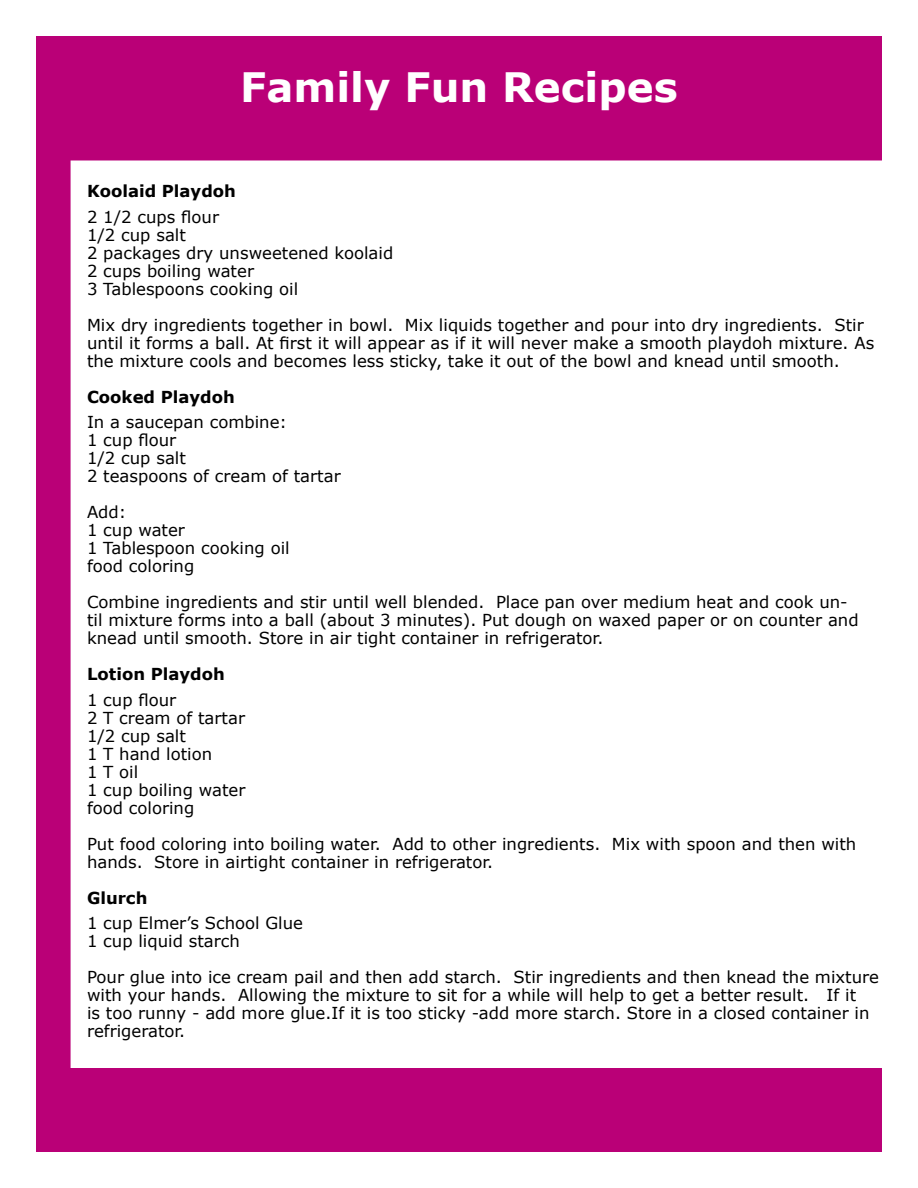
<style>
.page{position:relative;width:918px;height:1188px;background:#fff}
.page>*{position:absolute;margin:0;border:0;box-sizing:border-box;transform-origin:0 0}
.t1{font:700 40.5px "Verdana";color:#fff}
.t2{font:16.5px/18px "Verdana";color:#000}
.t3{font:700 16.5px "Verdana";color:#000}
</style>
<div class="page">
<div style="left:37px;top:37px;width:844px;height:1114px;background:#ba0077"></div>
<div style="left:71px;top:161px;width:845px;height:906px;background:#fff"></div>
<p class="t1" style="left:240px;top:62px;width:439px">Family Fun Recipes</p>
<p class="t3" style="left:87px;top:181px;width:150px">Koolaid Playdoh</p>
<p class="t2" style="left:87px;top:207px;width:134px">2 1/2 cups flour</p>
<p class="t2" style="left:87px;top:225px;width:100px">1/2 cup salt</p>
<p class="t2" style="left:87px;top:243px;width:308px">2 packages dry unsweetened koolaid</p>
<p class="t2" style="left:87px;top:261px;width:169px">2 cups boiling water</p>
<p class="t2" style="left:87px;top:279px;width:213px">3 Tablespoons cooking oil</p>
<p class="t2" style="left:87px;top:315px;width:789px">Mix dry ingredients together in bowl. Mix liquids together and pour into dry ingredients. Stir until it forms a ball. At first it will appear as if it will never make a smooth playdoh mixture. As the mixture cools and becomes less sticky, take it out of the bowl and knead until smooth.</p>
<p class="t3" style="left:87px;top:386px;width:149px">Cooked Playdoh</p>
<p class="t2" style="left:87px;top:413px;width:201px">In a saucepan combine:</p>
<p class="t2" style="left:87px;top:431px;width:91px">1 cup flour</p>
<p class="t2" style="left:87px;top:449px;width:100px">1/2 cup salt</p>
<p class="t2" style="left:87px;top:467px;width:255px">2 teaspoons of cream of tartar</p>
<p class="t2" style="left:87px;top:503px;width:41px">Add:</p>
<p class="t2" style="left:87px;top:521px;width:100px">1 cup water</p>
<p class="t2" style="left:87px;top:539px;width:204px">1 Tablespoon cooking oil</p>
<p class="t2" style="left:87px;top:557px;width:109px">food coloring</p>
<p class="t2" style="left:87px;top:593px;width:773px">Combine ingredients and stir until well blended. Place pan over medium heat and cook un&shy;til mixture forms into a ball (about 3 minutes). Put dough on waxed paper or on counter and knead until smooth. Store in air tight container in refrigerator.</p>
<p class="t3" style="left:87px;top:664px;width:139px">Lotion Playdoh</p>
<p class="t2" style="left:87px;top:690px;width:91px">1 cup flour</p>
<p class="t2" style="left:87px;top:708px;width:160px">2 T cream of tartar</p>
<p class="t2" style="left:87px;top:726px;width:100px">1/2 cup salt</p>
<p class="t2" style="left:87px;top:744px;width:127px">1 T hand lotion</p>
<p class="t2" style="left:87px;top:762px;width:53px">1 T oil</p>
<p class="t2" style="left:87px;top:780px;width:160px">1 cup boiling water</p>
<p class="t2" style="left:87px;top:798px;width:109px">food coloring</p>
<p class="t2" style="left:87px;top:834px;width:771px">Put food coloring into boiling water. Add to other ingredients. Mix with spoon and then with hands. Store in airtight container in refrigerator.</p>
<p class="t3" style="left:87px;top:887px;width:62px">Glurch</p>
<p class="t2" style="left:87px;top:914px;width:218px">1 cup Elmer’s School Glue</p>
<p class="t2" style="left:87px;top:932px;width:154px">1 cup liquid starch</p>
<p class="t2" style="left:87px;top:968px;width:794px">Pour glue into ice cream pail and then add starch. Stir ingredients and then knead the mixture with your hands. Allowing the mixture to sit for a while will help to get a better result. If it<br>is too runny - add more glue.If it is too sticky -add more starch. Store in a closed container in refrigerator.</p>
</div>
